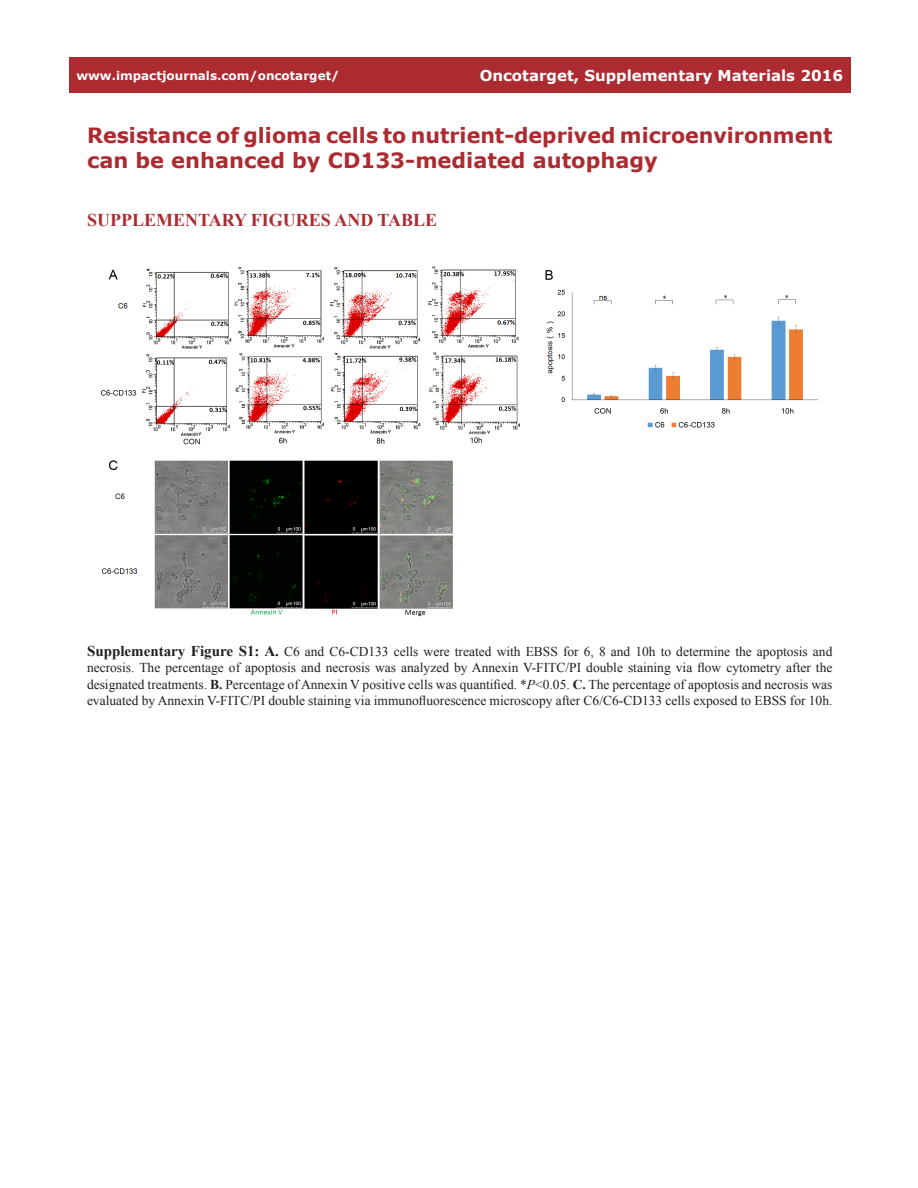
<style>
.page{position:relative;width:918px;height:1188px;background:#fff}
.page>*{position:absolute;margin:0;border:0;box-sizing:border-box;transform-origin:0 0}
.t1{font:700 21px/25.2px "Verdana";color:#ac2b31}
.Heading{font:700 18px "Times New Roman";color:#ac2b31}
.t2{font:700 15px "Verdana";color:#fff}
.figuretext{font:13.5px/16.2px "Times New Roman";color:#231f20;text-align:justify}
.t3{font:700 12px "Verdana";color:#fff}
.s1{font-weight:700;font-size:15px}
.s2{font-weight:700}
.s3{font-style:italic}
</style>
<div class="page">
<div style="left:69px;top:57px;width:781px;height:36px;background:#ac2b31"></div>
<img style="left:100px;top:266px;width:718px;height:351px">
<p class="t3" style="left:76px;top:67px;width:264px">www.impactjournals.com/oncotarget/</p>
<p class="t2" style="left:480px;top:65px;width:365px">Oncotarget, Supplementary Materials 2016</p>
<p class="t1" style="left:87px;top:122px;width:747px">Resistance of glioma cells to nutrient-deprived microenvironment can be enhanced by CD133-mediated autophagy</p>
<p class="Heading" style="left:87px;top:207px;width:352px">SUPPLEMENTARY FIGURES AND TABLE</p>
<p class="figuretext" style="left:87px;top:643px;width:747px"><span class="s1">Supplementary Figure S1: A.</span> C6 and C6-CD133 cells were treated with EBSS for 6, 8 and 10h to determine the apoptosis and necrosis. The percentage of apoptosis and necrosis was analyzed by Annexin V-FITC/PI double staining via flow cytometry after the designated treatments. <span class="s2">B.</span> Percentage of Annexin V positive cells was quantified. *<span class="s3">P</span>&lt;0.05. <span class="s2">C.</span> The percentage of apoptosis and necrosis was evaluated by Annexin V-FITC/PI double staining via immunofluorescence microscopy after C6/C6-CD133 cells exposed to EBSS for 10h.</p>
</div>
